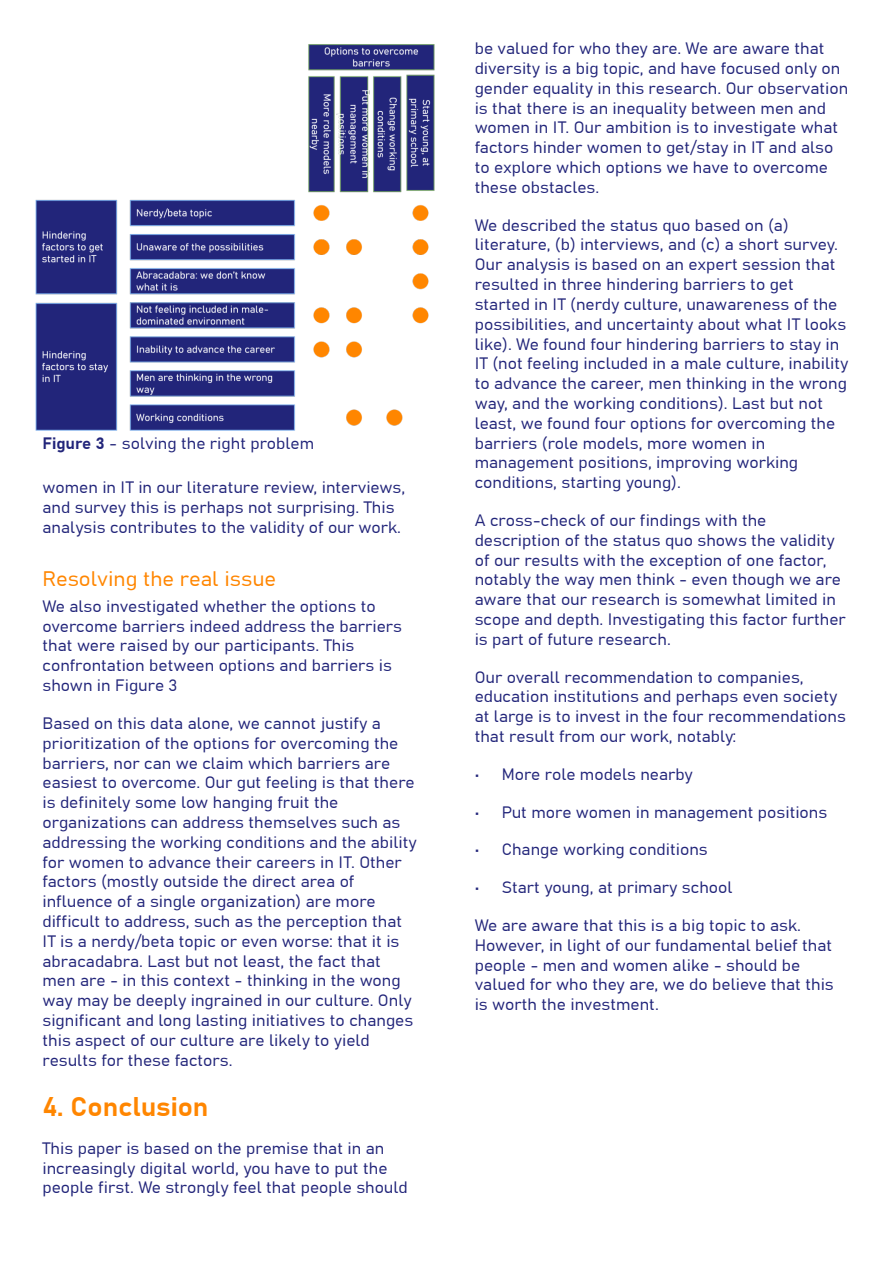
<style>
.page{position:relative;width:893px;height:1263px;background:#fff}
.page>*{position:absolute;margin:0;border:0;box-sizing:border-box;transform-origin:0 0}
.t1{font:700 27px "Grandview";color:#ff8600}
.t2{font:21px "Grandview";color:#ff8600}
.t3{font:16.5px/19.8px "Grandview";color:#22257a}
.s1{font-weight:700}
</style>
<div class="page">
<img style="left:36px;top:44px;width:399px;height:387px">
<p class="t3" style="left:43px;top:434px;width:273px"><span class="s1">Figure 3</span> - solving the right problem</p>
<p class="t3" style="left:43px;top:479px;width:364px">women in IT in our literature review, interviews, and survey this is perhaps not surprising. This analysis contributes to the validity of our work.</p>
<p class="t2" style="left:43px;top:569px;width:235px">Resolving the real issue</p>
<p class="t3" style="left:43px;top:597px;width:361px">We also investigated whether the options to overcome barriers indeed address the barriers that were raised by our participants. This confrontation between options and barriers is shown in Figure 3</p>
<p class="t3" style="left:43px;top:714px;width:376px">Based on this data alone, we cannot justify a prioritization of the options for overcoming the barriers, nor can we claim which barriers are easiest to overcome. Our gut feeling is that there is definitely some low hanging fruit the organizations can address themselves such as addressing the working conditions and the ability for women to advance their careers in IT. Other factors (mostly outside the direct area of influence of a single organization) are more difficult to address, such as the perception that IT is a nerdy/beta topic or even worse: that it is abracadabra. Last but not least, the fact that men are - in this context - thinking in the wong way may be deeply ingrained in our culture. Only significant and long lasting initiatives to changes this aspect of our culture are likely to yield results for these factors.</p>
<h1 class="t1" style="left:43px;top:1094px;width:168px">4. Conclusion</h1>
<p class="t3" style="left:43px;top:1139px;width:367px">This paper is based on the premise that in an increasingly digital world, you have to put the people first. We strongly feel that people should</p>
<p class="t3" style="left:475px;top:39px;width:375px">be valued for who they are. We are aware that diversity is a big topic, and have focused only on gender equality in this research. Our observation is that there is an inequality between men and women in IT. Our ambition is to investigate what factors hinder women to get/stay in IT and also to explore which options we have to overcome these obstacles.</p>
<p class="t3" style="left:475px;top:216px;width:375px">We described the status quo based on (a) literature, (b) interviews, and (c) a short survey.<br>Our analysis is based on an expert session that resulted in three hindering barriers to get started in IT (nerdy culture, unawareness of the possibilities, and uncertainty about what IT looks like). We found four hindering barriers to stay in IT (not feeling included in a male culture, inability to advance the career, men thinking in the wrong way, and the working conditions). Last but not least, we found four options for overcoming the barriers (role models, more women in management positions, improving working conditions, starting young).</p>
<p class="t3" style="left:475px;top:511px;width:373px">A cross-check of our findings with the description of the status quo shows the validity of our results with the exception of one factor, notably the way men think - even though we are aware that our research is somewhat limited in scope and depth. Investigating this factor further is part of future research.</p>
<p class="t3" style="left:475px;top:668px;width:373px">Our overall recommendation to companies, education institutions and perhaps even society at large is to invest in the four recommendations that result from our work, notably:</p>
<p class="t3" style="left:475px;top:765px;width:220px">• More role models nearby</p>
<p class="t3" style="left:475px;top:803px;width:354px">• Put more women in management positions</p>
<p class="t3" style="left:475px;top:841px;width:235px">• Change working conditions</p>
<p class="t3" style="left:475px;top:878px;width:259px">• Start young, at primary school</p>
<p class="t3" style="left:475px;top:916px;width:361px">We are aware that this is a big topic to ask.<br>However, in light of our fundamental belief that people - men and women alike - should be valued for who they are, we do believe that this is worth the investment.</p>
</div>
